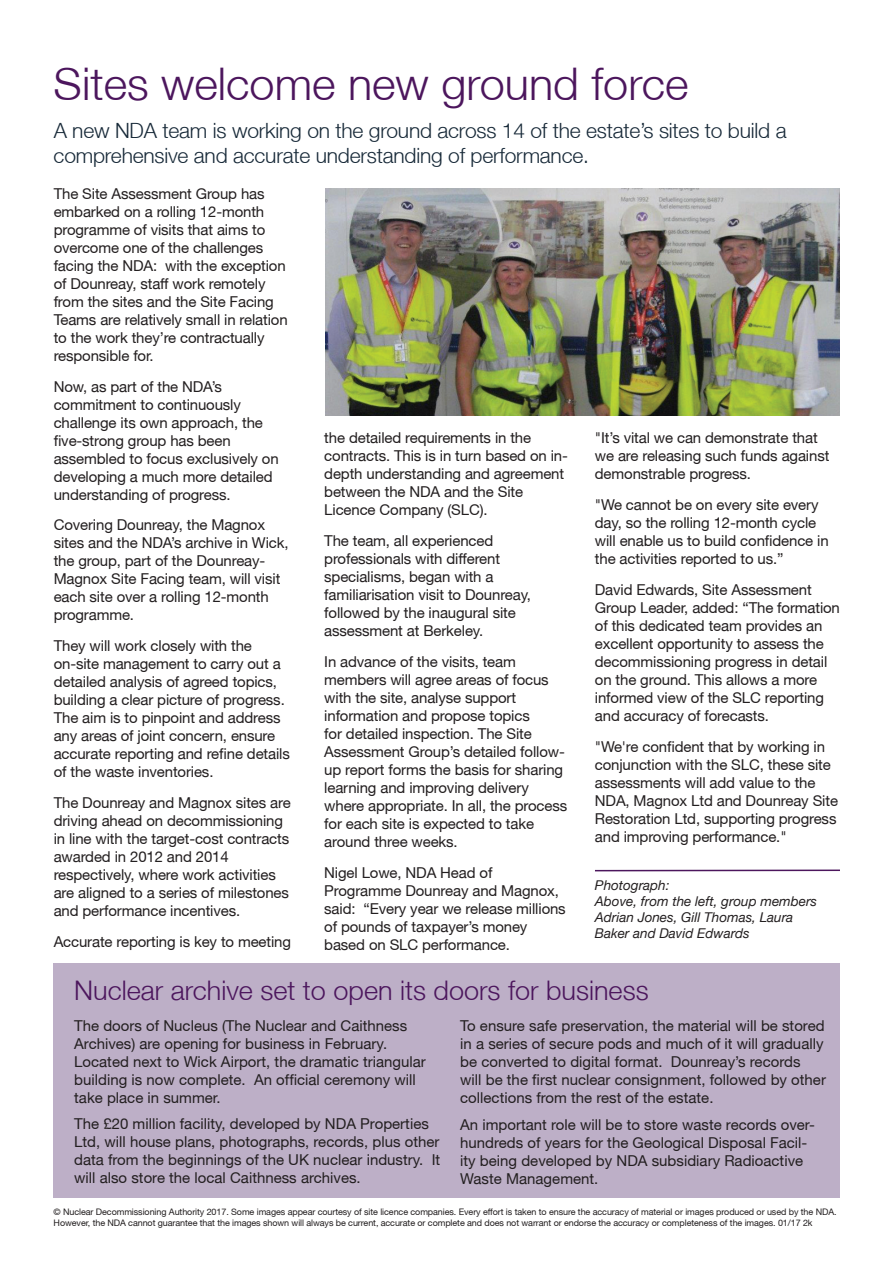
<style>
.page{position:relative;width:893px;height:1263px;background:#fff}
.page>*{position:absolute;margin:0;border:0;box-sizing:border-box;transform-origin:0 0}
.t1{font:300 45px "Helvetica Neue";color:#4c165d}
.t2{font:300 27px "Helvetica Neue";color:#4c165d}
.t3{font:300 21px/25.2px "Helvetica Neue";letter-spacing:-.01em;color:#172938}
.t4{font:15px/18px "Helvetica Neue";letter-spacing:-.01em;color:#231f20}
.t5{font:italic 13.5px/16.2px "Helvetica Neue";color:#231f20}
.t6{font:9px/10.8px "Helvetica Neue";letter-spacing:-.01em;color:#231f20}
</style>
<div class="page">
<img style="left:325px;top:188px;width:514px;height:228px">
<hr style="left:595px;top:870px;width:245px;height:1px;background:#4c165d">
<div style="left:53px;top:963px;width:786px;height:235px;background:#bdafc7"></div>
<h1 class="t1" style="left:54px;top:68px;width:636px">Sites welcome new ground force</h1>
<h3 class="t3" style="left:54px;top:120px;width:734px">A new NDA team is working on the ground across 14 of the estate’s sites to build a comprehensive and accurate understanding of performance.</h3>
<p class="t4" style="left:54px;top:186px;width:235px">The Site Assessment Group has embarked on a rolling 12-month programme of visits that aims to overcome one of the challenges facing the NDA: with the exception of Dounreay, staff work remotely from the sites and the Site Facing<br>Teams are relatively small in relation to the work they’re contractually responsible for.</p>
<p class="t4" style="left:54px;top:379px;width:226px">Now, as part of the NDA’s commitment to continuously challenge its own approach, the five-strong group has been assembled to focus exclusively on developing a much more detailed understanding of progress.</p>
<p class="t4" style="left:54px;top:518px;width:236px">Covering Dounreay, the Magnox sites and the NDA’s archive in Wick, the group, part of the Dounreay-<br>Magnox Site Facing team, will visit each site over a rolling 12-month programme.</p>
<p class="t4" style="left:54px;top:638px;width:238px">They will work closely with the on-site management to carry out a detailed analysis of agreed topics, building a clear picture of progress.<br>The aim is to pinpoint and address any areas of joint concern, ensure accurate reporting and refine details of the waste inventories.</p>
<p class="t4" style="left:54px;top:795px;width:238px">The Dounreay and Magnox sites are driving ahead on decommissioning in line with the target-cost contracts awarded in 2012 and 2014 respectively, where work activities are aligned to a series of milestones and performance incentives.</p>
<p class="t4" style="left:54px;top:934px;width:239px">Accurate reporting is key to meeting</p>
<p class="t4" style="left:324px;top:431px;width:245px">the detailed requirements in the contracts. This is in turn based on in&shy;depth understanding and agreement between the NDA and the Site<br>Licence Company (SLC).</p>
<p class="t4" style="left:324px;top:533px;width:208px">The team, all experienced professionals with different specialisms, began with a familiarisation visit to Dounreay, followed by the inaugural site assessment at Berkeley.</p>
<p class="t4" style="left:324px;top:654px;width:244px">In advance of the visits, team members will agree areas of focus with the site, analyse support information and propose topics<br>for detailed inspection. The Site<br>Assessment Group’s detailed follow&shy;up report forms the basis for sharing learning and improving delivery where appropriate. In all, the process for each site is expected to take around three weeks.</p>
<p class="t4" style="left:324px;top:865px;width:243px">Nigel Lowe, NDA Head of<br>Programme Dounreay and Magnox, said: “Every year we release millions of pounds of taxpayer’s money based on SLC performance.</p>
<p class="t4" style="left:595px;top:431px;width:236px">"It’s vital we can demonstrate that we are releasing such funds against demonstrable progress.</p>
<p class="t4" style="left:595px;top:497px;width:235px">"We cannot be on every site every day, so the rolling 12-month cycle will enable us to build confidence in the activities reported to us.”</p>
<p class="t4" style="left:595px;top:582px;width:246px">David Edwards, Site Assessment Group Leader, added: “The formation of this dedicated team provides an excellent opportunity to assess the decommissioning progress in detail on the ground. This allows a more informed view of the SLC reporting and accuracy of forecasts.</p>
<p class="t4" style="left:595px;top:739px;width:245px">"We're confident that by working in conjunction with the SLC, these site assessments will add value to the NDA, Magnox Ltd and Dounreay Site Restoration Ltd, supporting progress and improving performance."</p>
<p class="t5" style="left:595px;top:878px;width:224px">Photograph:<br>Above, from the left, group members<br>Adrian Jones, Gill Thomas, Laura<br>Baker and David Edwards</p>
<h2 class="t2" style="left:74px;top:980px;width:576px">Nuclear archive set to open its doors for business</h2>
<p class="t4" style="left:74px;top:1018px;width:353px">The doors of Nucleus (The Nuclear and Caithness Archives) are opening for business in February.<br>Located next to Wick Airport, the dramatic triangular building is now complete. An official ceremony will take place in summer.</p>
<p class="t4" style="left:74px;top:1116px;width:367px">The £20 million facility, developed by NDA Properties Ltd, will house plans, photographs, records, plus other data from the beginnings of the UK nuclear industry. It will also store the local Caithness archives.</p>
<p class="t4" style="left:460px;top:1018px;width:367px">To ensure safe preservation, the material will be stored in a series of secure pods and much of it will gradually be converted to digital format. Dounreay’s records<br>will be the first nuclear consignment, followed by other collections from the rest of the estate.</p>
<p class="t4" style="left:460px;top:1117px;width:356px">An important role will be to store waste records over&shy;hundreds of years for the Geological Disposal Facil&shy;ity being developed by NDA subsidiary Radioactive Waste Management.</p>
<p class="t6" style="left:54px;top:1207px;width:784px">© Nuclear Decommissioning Authority 2017. Some images appear courtesy of site licence companies. Every effort is taken to ensure the accuracy of material or images produced or used by the NDA.<br>However, the NDA cannot guarantee that the images shown will always be current, accurate or complete and does not warrant or endorse the accuracy or completeness of the images. 01/17 2k</p>
</div>
